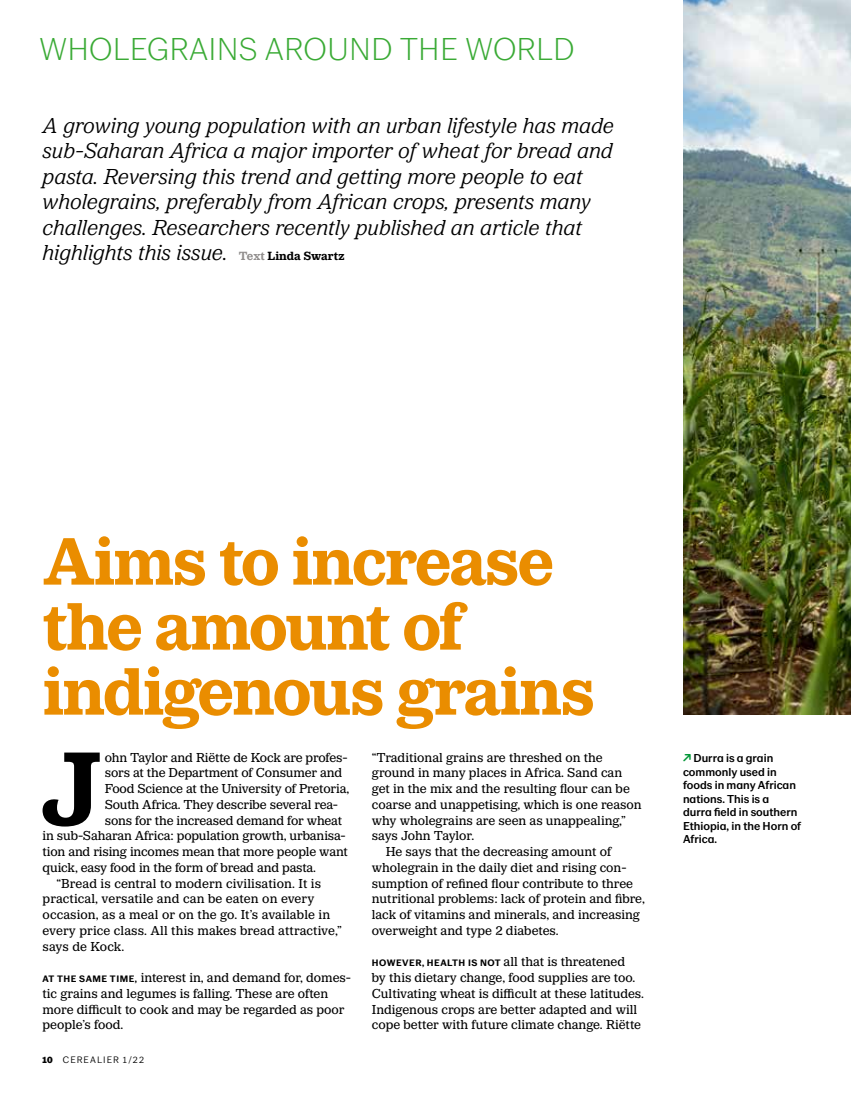
<style>
.page{position:relative;width:851px;height:1106px;background:#fff}
.page>*{position:absolute;margin:0;border:0;box-sizing:border-box;transform-origin:0 0}
.t1{font:700 108px "LM Serif";color:#000}
.t2{font:700 69.6px/64.9px "LM Serif";letter-spacing:-.025em;color:#ea8d00}
.t3{font:200 33px "LM Sans 201902";letter-spacing:.005em;color:#3aaa35}
.t4{font:italic 300 22.5px/25.5px "LM Serif";color:#000}
.t5{font:13.5px/15.8px "LM Serif";color:#000}
.t6{font:500 12px/13.5px "LM Sans 201902";color:#000}
.t7{font:700 9.75px "LM Sans 201902";letter-spacing:.05em;color:#000}
.t8{font:300 9.75px "LM Sans 201902";letter-spacing:.11em;color:#000}
.s1{font-weight:700;font-style:normal;font-size:12.3px;color:#928f8e}
.s2{font-weight:700;font-style:normal;font-size:12.3px}
.s3{font-family:"LM Sans 201902";font-weight:700;font-size:9.75px}
.s4{font-weight:900}
.s5{font-family:"LM Serif";font-weight:400;font-size:13.5px}
.s6{font-weight:700;color:#009636}
</style>
<div class="page">
<img style="left:683px;top:0;width:167px;height:714px">
<h3 class="t3" style="left:40px;top:31px;width:536px">WHOLEGRAINS AROUND THE WORLD</h3>
<p class="t4" style="left:43px;top:112px;width:573px">A growing young population with an urban lifestyle has made sub-Saharan Africa a major importer of wheat for bread and pasta. Reversing this trend and getting more people to eat wholegrains, preferably from African crops, presents many challenges. Researchers recently published an article that highlights this issue. <span class="s1">Text</span> <span class="s2">Linda Swartz</span></p>
<h2 class="t2" style="left:43px;top:530px;width:554px">Aims to increase the amount of indigenous grains</h2>
<p class="t5" style="left:105px;top:749px;width:244px">ohn Taylor and Riëtte de Kock are profes-</p>
<p class="t5" style="left:105px;top:765px;width:239px">sors at the Department of Consumer and</p>
<p class="t5" style="left:105px;top:780px;width:246px">Food Science at the University of Pretoria,</p>
<p class="t5" style="left:105px;top:796px;width:235px">South Africa. They describe several rea-</p>
<p class="t5" style="left:105px;top:812px;width:239px">sons for the increased demand for wheat</p>
<p class="t5" style="left:43px;top:828px;width:304px">in sub-Saharan Africa: population growth, urbanisa-</p>
<p class="t5" style="left:43px;top:843px;width:307px">tion and rising incomes mean that more people want</p>
<p class="t5" style="left:43px;top:859px;width:275px">quick, easy food in the form of bread and pasta.</p>
<p class="t5" style="left:56px;top:875px;width:266px">“Bread is central to modern civilisation. It is</p>
<p class="t5" style="left:43px;top:891px;width:273px">practical, versatile and can be eaten on every</p>
<p class="t5" style="left:43px;top:906px;width:289px">occasion, as a meal or on the go. It’s available in</p>
<p class="t5" style="left:43px;top:922px;width:301px">every price class. All this makes bread attractive,”</p>
<p class="t5" style="left:43px;top:938px;width:83px">says de Kock.</p>
<p class="t5" style="left:43px;top:969px;width:310px"><span class="s3">AT THE SAME TIME,</span> interest in, and demand for, domes&shy;tic grains and legumes is falling. These are often more difficult to cook and may be regarded as poor people’s food.</p>
<h1 class="t1" style="left:41px;top:727px;width:63px">J</h1>
<p class="t8" style="left:43px;top:1054px;width:103px"><span class="s4">10</span> CEREALIER 1/22</p>
<p class="t5" style="left:372px;top:749px;width:232px">“Traditional grains are threshed on the</p>
<p class="t5" style="left:372px;top:765px;width:252px">ground in many places in Africa. Sand can</p>
<p class="t5" style="left:372px;top:780px;width:259px">get in the mix and the resulting flour can be</p>
<p class="t5" style="left:372px;top:796px;width:271px">coarse and unappetising, which is one reason</p>
<p class="t5" style="left:372px;top:812px;width:255px">why wholegrains are seen as unappealing,”</p>
<p class="t5" style="left:372px;top:828px;width:104px">says John Taylor.</p>
<p class="t5" style="left:385px;top:843px;width:227px">He says that the decreasing amount of</p>
<p class="t5" style="left:372px;top:859px;width:256px">wholegrain in the daily diet and rising con-</p>
<p class="t5" style="left:372px;top:875px;width:263px">sumption of refined flour contribute to three</p>
<p class="t5" style="left:372px;top:891px;width:274px">nutritional problems: lack of protein and fibre,</p>
<p class="t5" style="left:372px;top:906px;width:269px">lack of vitamins and minerals, and increasing</p>
<p class="t5" style="left:372px;top:922px;width:188px">overweight and type 2 diabetes.</p>
<p class="t7" style="left:372px;top:957px;width:255px">HOWEVER, HEALTH IS NOT <span class="s5">all that is threatened</span></p>
<p class="t5" style="left:372px;top:969px;width:273px">by this dietary change, food supplies are too.<br>Cultivating wheat is difficult at these latitudes.<br>Indigenous crops are better adapted and will cope better with future climate change. Riëtte</p>
<p class="t6" style="left:683px;top:751px;width:120px"><span class="s6">↗</span> Durra is a grain commonly used in foods in many African nations. This is a<br>durra field in southern<br>Ethiopia, in the Horn of</p>
<p class="t6" style="left:683px;top:832px;width:36px">Africa.</p>
</div>
